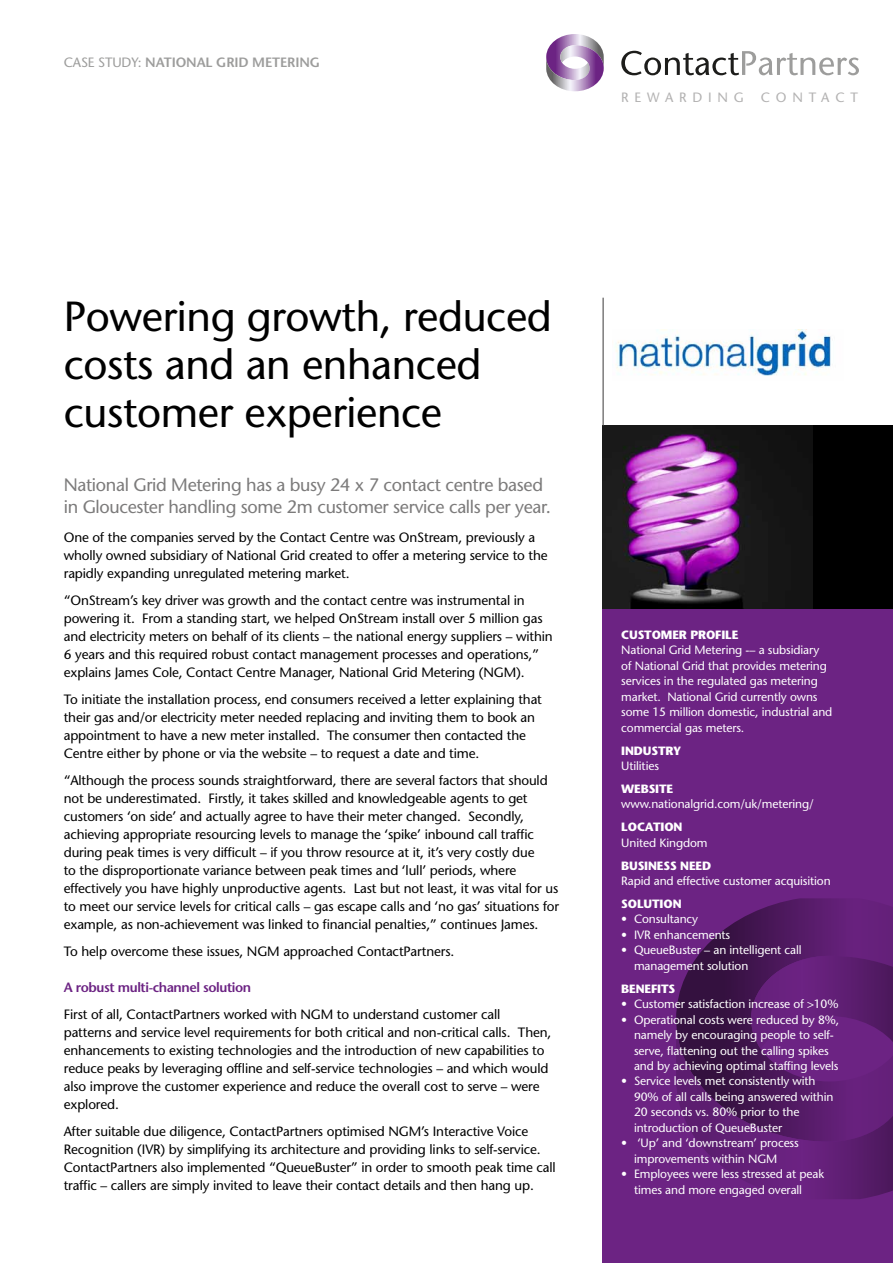
<style>
.page{position:relative;width:893px;height:1263px;background:#fff}
.page>*{position:absolute;margin:0;border:0;box-sizing:border-box;transform-origin:0 0}
.t1{font:42px/48px "Stone Sans";letter-spacing:-.01em;color:#000}
.t2{font:18px/22.5px "Stone Sans";letter-spacing:-.02em;color:#7c7b7b}
.t3{font:13.5px/18px "Stone Sans";letter-spacing:-.01em;color:#000}
.t4{font:600 13.5px "Stone Sans";letter-spacing:-.01em;color:#9d9d9c}
.t5{font:600 13.5px "Stone Sans";letter-spacing:-.03em;color:#6c2383}
.t6{font:13.5px "Stone Sans";letter-spacing:.43em;color:#b3b2b2}
.t7{font:12px/15.5px "Stone Sans";letter-spacing:-.01em;color:#fff}
.t8{font:700 12px "Stone Sans";letter-spacing:-.01em;color:#fff}
.s1{font-weight:400}
</style>
<div class="page">
<svg style="left:546px;top:34px;width:58px;height:57px"></svg>
<svg style="left:621px;top:51px;width:238px;height:24px"></svg>
<div style="left:602px;top:425px;width:291px;height:838px;background:#6c2383"></div>
<div style="left:602px;top:425px;width:291px;height:184px;background:#000"></div>
<img style="left:602px;top:425px;width:210px;height:184px">
<img style="left:616px;top:330px;width:215px;height:46px">
<hr style="left:602px;top:298px;width:2px;height:127px;background:#7c7b7b">
<svg style="left:698px;top:898px;width:143px;height:58px"></svg>
<svg style="left:676px;top:956px;width:217px;height:243px"></svg>
<p class="t4" style="left:64px;top:54px;width:246px"><span class="s1">CASE STUDY:</span> National Grid Metering</p>
<p class="t6" style="left:621px;top:89px;width:124px">REWARDING</p>
<p class="t6" style="left:761px;top:89px;width:99px">CONTACT</p>
<h1 class="t1" style="left:64px;top:292px;width:490px">Powering growth, reduced costs and an enhanced customer experience</h1>
<h2 class="t2" style="left:64px;top:473px;width:489px">National Grid Metering has a busy 24 x 7 contact centre based in Gloucester handling some 2m customer service calls per year.</h2>
<p class="t3" style="left:64px;top:528px;width:485px">One of the companies served by the Contact Centre was OnStream, previously a wholly owned subsidiary of National Grid created to offer a metering service to the rapidly expanding unregulated metering market.</p>
<p class="t3" style="left:64px;top:591px;width:491px">“OnStream’s key driver was growth and the contact centre was instrumental in powering it. From a standing start, we helped OnStream install over 5 million gas and electricity meters on behalf of its clients – the national energy suppliers – within 6 years and this required robust contact management processes and operations,” explains James Cole, Contact Centre Manager, National Grid Metering (NGM).</p>
<p class="t3" style="left:64px;top:690px;width:480px">To initiate the installation process, end consumers received a letter explaining that their gas and/or electricity meter needed replacing and inviting them to book an appointment to have a new meter installed. The consumer then contacted the Centre either by phone or via the website – to request a date and time.</p>
<p class="t3" style="left:64px;top:771px;width:497px">“Although the process sounds straightforward, there are several factors that should not be underestimated. Firstly, it takes skilled and knowledgeable agents to get customers ‘on side’ and actually agree to have their meter changed. Secondly, achieving appropriate resourcing levels to manage the ‘spike’ inbound call traffic during peak times is very difficult – if you throw resource at it, it’s very costly due<br>to the disproportionate variance between peak times and ‘lull’ periods, where effectively you have highly unproductive agents. Last but not least, it was vital for us to meet our service levels for critical calls – gas escape calls and ‘no gas’ situations for example, as non-achievement was linked to financial penalties,” continues James.</p>
<p class="t3" style="left:64px;top:942px;width:392px">To help overcome these issues, NGM approached ContactPartners.</p>
<p class="t5" style="left:64px;top:979px;width:189px">A robust multi-channel solution</p>
<p class="t3" style="left:64px;top:1005px;width:489px">First of all, ContactPartners worked with NGM to understand customer call patterns and service level requirements for both critical and non-critical calls. Then, enhancements to existing technologies and the introduction of new capabilities to reduce peaks by leveraging offline and self-service technologies – and which would also improve the customer experience and reduce the overall cost to serve – were explored.</p>
<p class="t3" style="left:64px;top:1122px;width:493px">After suitable due diligence, ContactPartners optimised NGM’s Interactive Voice Recognition (IVR) by simplifying its architecture and providing links to self-service.<br>ContactPartners also implemented “QueueBuster” in order to smooth peak time call traffic – callers are simply invited to leave their contact details and then hang up.</p>
<p class="t8" style="left:621px;top:627px;width:119px">CUSTOMER PROFILE</p>
<p class="t7" style="left:621px;top:642px;width:213px">National Grid Metering -– a subsidiary of National Grid that provides metering services in the regulated gas metering market. National Grid currently owns some 15 million domestic, industrial and commercial gas meters.</p>
<p class="t8" style="left:621px;top:743px;width:62px">INDUSTRY</p>
<p class="t7" style="left:621px;top:758px;width:39px">Utilities</p>
<p class="t8" style="left:621px;top:781px;width:53px">WEBSITE</p>
<p class="t7" style="left:621px;top:796px;width:194px">www.nationalgrid.com/uk/metering/</p>
<p class="t8" style="left:621px;top:819px;width:63px">LOCATION</p>
<p class="t7" style="left:621px;top:835px;width:88px">United Kingdom</p>
<p class="t8" style="left:621px;top:858px;width:92px">BUSINESS NEED</p>
<p class="t7" style="left:621px;top:873px;width:211px">Rapid and effective customer acquisition</p>
<p class="t8" style="left:621px;top:896px;width:62px">SOLUTION</p>
<p class="t7" style="left:621px;top:911px;width:78px">• Consultancy</p>
<p class="t7" style="left:621px;top:927px;width:111px">• IVR enhancements</p>
<p class="t7" style="left:634px;top:942px;width:169px;text-indent:-13px">• QueueBuster – an intelligent call management solution</p>
<p class="t8" style="left:621px;top:981px;width:55px">BENEFITS</p>
<p class="t7" style="left:621px;top:996px;width:219px">• Customer satisfaction increase of &gt;10%</p>
<p class="t7" style="left:634px;top:1012px;width:207px;text-indent:-13px">• Operational costs were reduced by 8%, namely by encouraging people to self&shy;serve, flattening out the calling spikes and by achieving optimal staffing levels</p>
<p class="t7" style="left:634px;top:1073px;width:201px;text-indent:-13px">• Service levels met consistently with 90% of all calls being answered within 20 seconds vs. 80% prior to the introduction of QueueBuster</p>
<p class="t7" style="left:634px;top:1135px;width:166px;text-indent:-13px">• ‘Up’ and ‘downstream’ process improvements within NGM</p>
<p class="t7" style="left:634px;top:1166px;width:192px;text-indent:-13px">• Employees were less stressed at peak times and more engaged overall</p>
</div>
